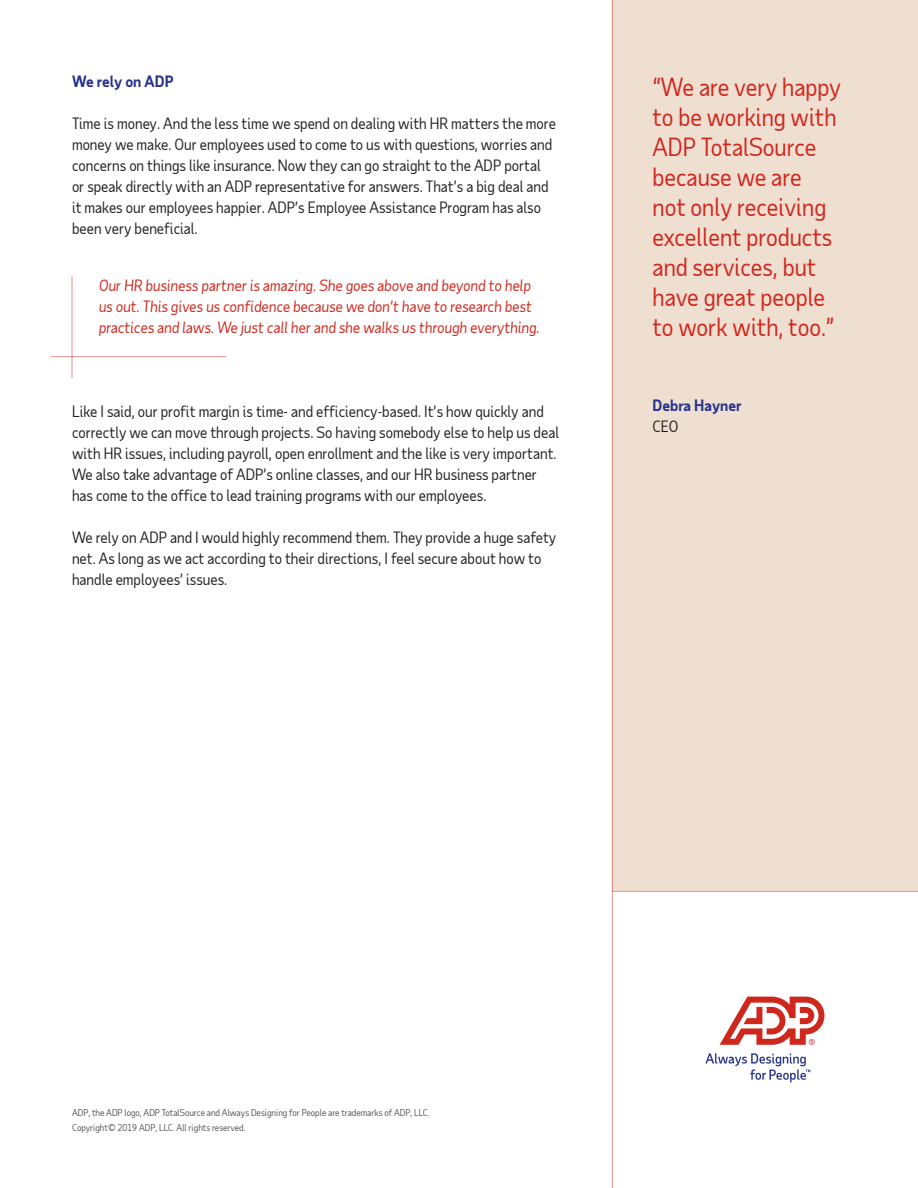
<style>
.page{position:relative;width:918px;height:1188px;background:#fff}
.page>*{position:absolute;margin:0;border:0;box-sizing:border-box;transform-origin:0 0}
.t1{font:24px/30px "Taub Sans";color:#d0271d}
.t2{font:15px/21px "Taub Sans";color:#222}
.t3{font:italic 15px/21px "Taub Sans";color:#d0271d}
.t4{font:700 15px "Taub Sans";color:#26328c}
.t5{font:9px/15px "Taub Sans";color:#54565a}
</style>
<div class="page">
<div style="left:612px;top:0;width:306px;height:891px;background:#efdfd1"></div>
<hr style="left:612px;top:0;width:1px;height:1188px;background:#d0271d">
<hr style="left:72px;top:276px;width:1px;height:102px;background:#e8938e">
<hr style="left:51px;top:356px;width:175px;height:1px;background:#d0271d">
<hr style="left:612px;top:891px;width:306px;height:1px;background:#d0271d">
<svg style="left:720px;top:997px;width:104px;height:48px"></svg>
<svg style="left:706px;top:1053px;width:104px;height:29px"></svg>
<p class="t4" style="left:72px;top:72px;width:103px">We rely on ADP</p>
<p class="t2" style="left:72px;top:113px;width:485px">Time is money. And the less time we spend on dealing with HR matters the more money we make. Our employees used to come to us with questions, worries and concerns on things like insurance. Now they can go straight to the ADP portal or speak directly with an ADP representative for answers. That’s a big deal and it makes our employees happier. ADP’s Employee Assistance Program has also been very beneficial.</p>
<p class="t3" style="left:99px;top:275px;width:442px">Our HR business partner is amazing. She goes above and beyond to help us out. This gives us confidence because we don’t have to research best practices and laws. We just call her and she walks us through everything.</p>
<p class="t2" style="left:72px;top:401px;width:489px">Like I said, our profit margin is time- and efficiency-based. It’s how quickly and correctly we can move through projects. So having somebody else to help us deal with HR issues, including payroll, open enrollment and the like is very important.<br>We also take advantage of ADP’s online classes, and our HR business partner has come to the office to lead training programs with our employees.</p>
<p class="t2" style="left:72px;top:527px;width:486px">We rely on ADP and I would highly recommend them. They provide a huge safety net. As long as we act according to their directions, I feel secure about how to handle employees’ issues.</p>
<h1 class="t1" style="left:652px;top:72px;width:190px">“We are very happy to be working with<br>ADP TotalSource because we are not only receiving excellent products and services, but have great people to work with, too.”</h1>
<p class="t4" style="left:652px;top:396px;width:91px">Debra Hayner</p>
<p class="t2" style="left:652px;top:416px;width:28px">CEO</p>
<p class="t5" style="left:72px;top:1105px;width:359px">ADP, the ADP logo, ADP TotalSource and Always Designing for People are trademarks of ADP, LLC.<br>Copyright© 2019 ADP, LLC. All rights reserved.</p>
</div>
